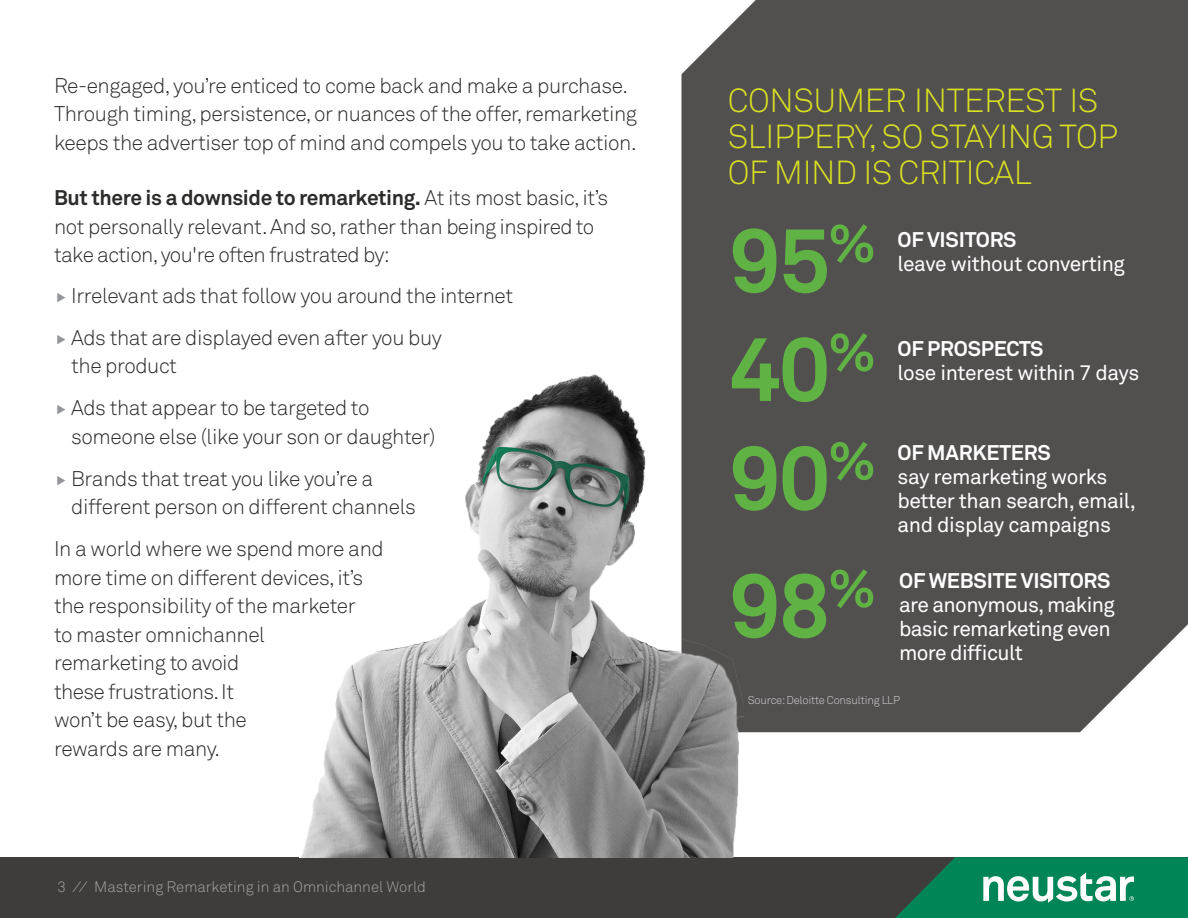
<style>
.page{position:relative;width:1188px;height:918px;background:#fff}
.page>*{position:absolute;margin:0;border:0;box-sizing:border-box;transform-origin:0 0}
.t1{font:700 90px "Akkurat Pro";letter-spacing:-.02em;color:#60b245}
.t2{font:700 52.5px "Akkurat Pro";color:#60b245}
.t3{font:300 33px/36px "Akkurat Pro";letter-spacing:-.01em;color:#d9e022}
.first_bullets{font:300 21px/28.5px "Akkurat Pro";letter-spacing:-.02em;color:#2c2b2a}
.t4{font:21px/24px "Akkurat Pro";letter-spacing:-.02em;color:#fff}
.t5{font:700 21px "Akkurat Pro";letter-spacing:-.01em;color:#fff}
.t6{font:300 15px "Akkurat Pro";color:#a6a4a4}
.t7{font:300 11.25px "Akkurat Pro";letter-spacing:-.02em;color:#d1d2d4}
.s1{font-weight:700}
</style>
<div class="page">
<div style="left:0;top:857px;width:1188px;height:61px;background:#3e3d3c"></div>
<svg style="left:895px;top:857px;width:293px;height:61px;background:#228b65"></svg>
<div style="left:681px;top:0;width:507px;height:732px;background:#524f4f"></div>
<img style="left:301px;top:360px;width:442px;height:497px">
<p class="first_bullets" style="left:54px;top:71px;width:585px">Re-engaged, you’re enticed to come back and make a purchase.<br>Through timing, persistence, or nuances of the offer, remarketing keeps the advertiser top of mind and compels you to take action.</p>
<p class="first_bullets" style="left:54px;top:184px;width:556px"><span class="s1">But there is a downside to remarketing.</span> At its most basic, it’s not personally relevant. And so, rather than being inspired to take action, you're often frustrated by:</p>
<p class="first_bullets" style="left:71px;top:281px;width:443px">Irrelevant ads that follow you around the internet</p>
<p class="first_bullets" style="left:71px;top:323px;width:372px">Ads that are displayed even after you buy the product</p>
<p class="first_bullets" style="left:71px;top:394px;width:366px">Ads that appear to be targeted to someone else (like your son or daughter)</p>
<p class="first_bullets" style="left:71px;top:464px;width:346px">Brands that treat you like you’re a different person on different channels</p>
<p class="first_bullets" style="left:54px;top:535px;width:331px">In a world where we spend more and more time on different devices, it’s the responsibility of the marketer<br>to master omnichannel<br>remarketing to avoid<br>these frustrations. It<br>won’t be easy, but the<br>rewards are many.</p>
<p class="t6" style="left:57px;top:878px;width:370px">3 ⁄⁄ Mastering Remarketing in an Omnichannel World</p>
<p class="t3" style="left:728px;top:82px;width:392px">CONSUMER INTEREST IS<br>SLIPPERY, SO STAYING TOP<br>OF MIND IS CRITICAL</p>
<p class="t1" style="left:729px;top:205px;width:148px">95<sup>%</sup></p>
<p class="t4" style="left:898px;top:228px;width:229px"><span class="s1">OF VISITORS<br></span>leave without converting</p>
<p class="t1" style="left:729px;top:314px;width:148px">40<sup>%</sup></p>
<p class="t2" style="left:828px;top:429px;width:49px">%</p>
<p class="t1" style="left:729px;top:422px;width:102px">90</p>
<p class="t2" style="left:828px;top:556px;width:49px">%</p>
<p class="t1" style="left:729px;top:550px;width:102px">98</p>
<p class="t5" style="left:898px;top:336px;width:147px">OF PROSPECTS</p>
<p class="t4" style="left:898px;top:361px;width:243px">lose interest within 7 days</p>
<p class="t4" style="left:898px;top:441px;width:240px"><span class="s1">OF MARKETERS<br></span>say remarketing works better than search, email,</p>
<p class="t4" style="left:898px;top:513px;width:215px">and display campaigns</p>
<p class="t4" style="left:899px;top:568px;width:217px"><span class="s1">OF WEBSITE VISITORS </span>are anonymous, making basic remarketing even</p>
<p class="t4" style="left:899px;top:640px;width:125px">more difficult</p>
<p class="t7" style="left:748px;top:693px;width:154px">Source: Deloitte Consulting LLP</p>
</div>
